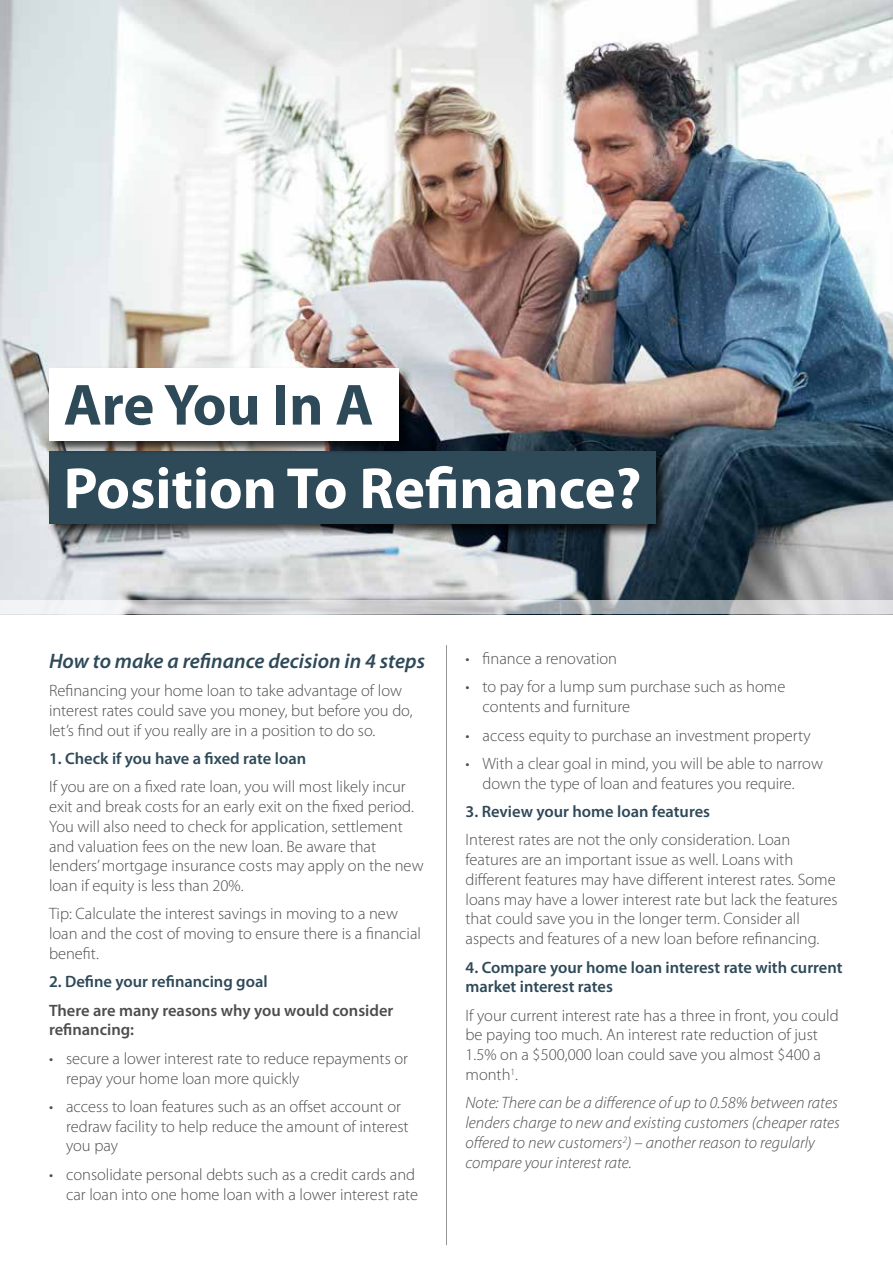
<style>
.page{position:relative;width:893px;height:1263px;background:#fff}
.page>*{position:absolute;margin:0;border:0;box-sizing:border-box;transform-origin:0 0}
.t1{font:700 58.5px "Myriad Pro";color:#fff}
.t2{font:700 58.5px "Myriad Pro";letter-spacing:-.005em;color:#2e4958}
.t3{font:italic 600 21px "Myriad Pro";color:#2e4958}
.t4{font:300 16.5px/19.8px "Myriad Pro";color:#4d4d4f}
.t5{font:italic 300 16.5px/19.8px "Myriad Pro";color:#4d4d4f}
.t6{font:600 16.5px/19.8px "Myriad Pro";color:#2e4958}
.t7{font:600 16.5px/19.8px "Myriad Pro";color:#4d4d4f}
</style>
<div class="page">
<img style="left:0;top:0;width:893px;height:601px">
<hr style="left:446px;top:645px;width:1px;height:600px;background:#939598">
<svg style="left:0;top:601px;width:893px;height:13px"></svg>
<div style="left:47px;top:449px;width:622px;height:88px;background:#000;opacity:.75"></div>
<div style="left:49px;top:451px;width:606px;height:72px;background:#2e4958"></div>
<div style="left:47px;top:366px;width:366px;height:89px;background:#000;opacity:.75"></div>
<div style="left:49px;top:369px;width:350px;height:72px;background:#fff"></div>
<h1 class="t2" style="left:64px;top:367px;width:312px">Are You In A</h1>
<h1 class="t1" style="left:64px;top:450px;width:579px">Position To Refinance?</h1>
<p class="t3" style="left:49px;top:647px;width:377px">How to make a refinance decision in 4 steps</p>
<p class="t4" style="left:49px;top:681px;width:365px">Refinancing your home loan to take advantage of low interest rates could save you money, but before you do, let’s find out if you really are in a position to do so.</p>
<p class="t6" style="left:49px;top:749px;width:259px">1. Check if you have a fixed rate loan</p>
<p class="t4" style="left:49px;top:777px;width:376px">If you are on a fixed rate loan, you will most likely incur exit and break costs for an early exit on the fixed period.<br>You will also need to check for application, settlement and valuation fees on the new loan. Be aware that lenders’ mortgage insurance costs may apply on the new loan if equity is less than 20%.</p>
<p class="t4" style="left:49px;top:904px;width:373px">Tip: Calculate the interest savings in moving to a new loan and the cost of moving to ensure there is a financial benefit.</p>
<p class="t6" style="left:49px;top:972px;width:220px">2. Define your refinancing goal</p>
<p class="t7" style="left:49px;top:1000px;width:346px">There are many reasons why you would consider refinancing:</p>
<p class="t4" style="left:66px;top:1048px;width:344px;text-indent:-17px">• secure a lower interest rate to reduce repayments or repay your home loan more quickly</p>
<p class="t4" style="left:66px;top:1097px;width:344px;text-indent:-17px">• access to loan features such as an offset account or redraw facility to help reduce the amount of interest you pay</p>
<p class="t4" style="left:49px;top:1164px;width:371px;text-align:right">• consolidate personal debts such as a credit cards and car loan into one home loan with a lower interest rate</p>
<p class="t4" style="left:465px;top:649px;width:153px">• finance a renovation</p>
<p class="t4" style="left:482px;top:677px;width:304px;text-indent:-17px">• to pay for a lump sum purchase such as home contents and furniture</p>
<p class="t4" style="left:465px;top:725px;width:347px">• access equity to purchase an investment property</p>
<p class="t4" style="left:482px;top:754px;width:342px;text-indent:-17px">• With a clear goal in mind, you will be able to narrow down the type of loan and features you require.</p>
<p class="t6" style="left:465px;top:802px;width:246px">3. Review your home loan features</p>
<p class="t4" style="left:465px;top:830px;width:374px">Interest rates are not the only consideration. Loan features are an important issue as well. Loans with different features may have different interest rates. Some loans may have a lower interest rate but lack the features that could save you in the longer term. Consider all aspects and features of a new loan before refinancing.</p>
<p class="t6" style="left:465px;top:957px;width:379px">4. Compare your home loan interest rate with current market interest rates</p>
<p class="t4" style="left:465px;top:1005px;width:375px">If your current interest rate has a three in front, you could be paying too much. An interest rate reduction of just 1.5% on a $500,000 loan could save you almost $400 a month<sup>1</sup>.</p>
<p class="t5" style="left:465px;top:1093px;width:376px">Note: There can be a difference of up to 0.58% between rates lenders charge to new and existing customers (cheaper rates offered to new customers<sup>2</sup>) – another reason to regularly compare your interest rate.</p>
</div>
